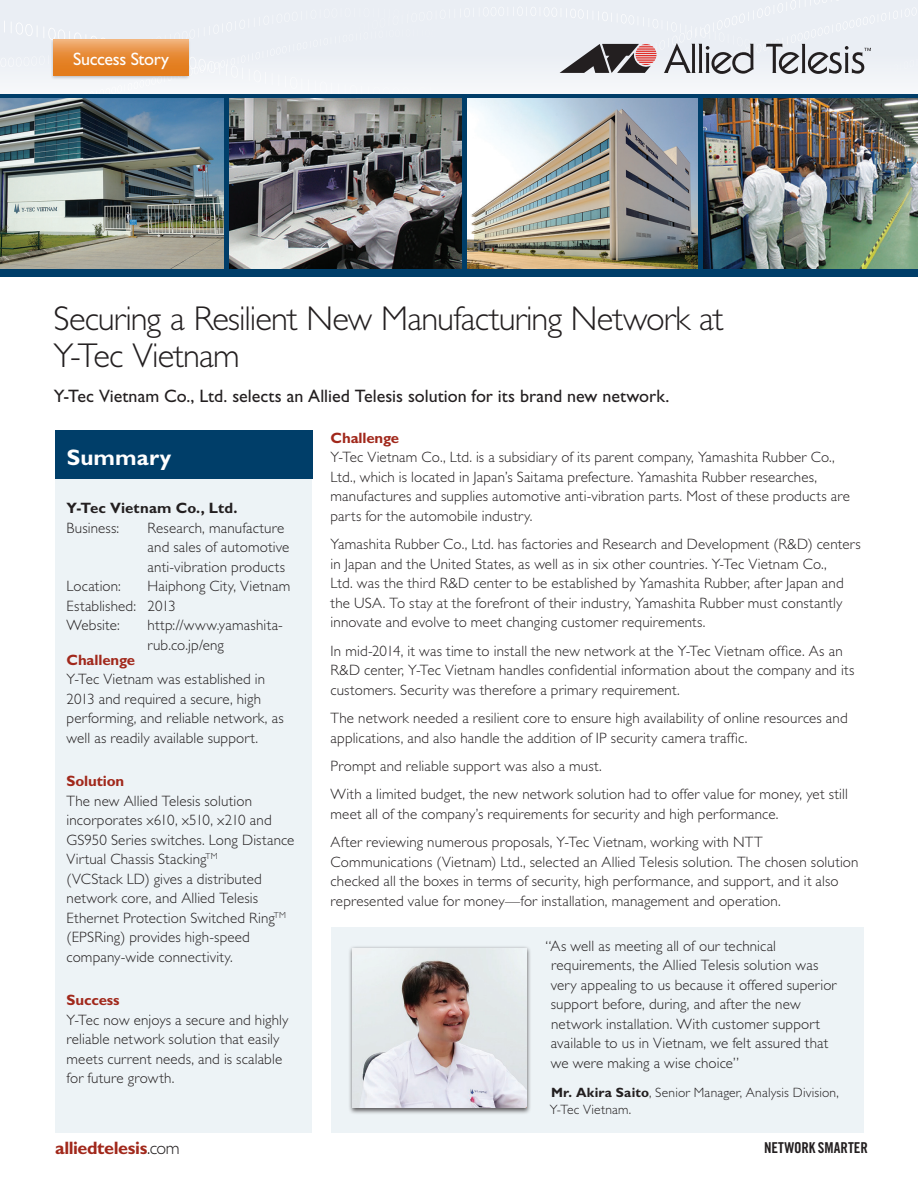
<style>
.page{position:relative;width:918px;height:1188px;background:#fff}
.page>*{position:absolute;margin:0;border:0;box-sizing:border-box;transform-origin:0 0}
.t1{font:300 34.5px/37.5px "Gill Sans Std";letter-spacing:-.025em;color:#231f20}
.t2{font:700 22.5px "Gill Sans Std";letter-spacing:.005em;color:#fff}
.t3{font:18px "Gill Sans Std";color:#231f20}
.t4{font:700 18px "Gill Sans Std";letter-spacing:-.02em;color:#a1281b}
.t5{font:18px "Gill Sans Std";letter-spacing:-.02em;color:#fff}
.t6{font:300 15px/19.5px "Gill Sans Std";letter-spacing:.01em;color:#231f20}
.t7{font:700 15px "Gill Sans Std";letter-spacing:-.01em;color:#a1281b}
.t8{font:700 15px "Gill Sans Std";letter-spacing:.01em;color:#231f20}
.t9{font:15px "Trade Gothic Bold Cond Twenty";letter-spacing:-.005em;color:#231f20}
.t10{font:300 13.5px/16.5px "Gill Sans Std";letter-spacing:.015em;color:#231f20}
.s1{font-weight:300;color:#231f20}
.s2{font-weight:700}
</style>
<div class="page">
<div style="left:0;top:0;width:918px;height:116px;background:#eaeef4"></div>
<svg style="left:4px;top:21px;width:101px;height:18px"></svg>
<svg style="left:849px;top:7px;width:68px;height:21px"></svg>
<div style="left:194px;top:86px;width:540px;height:8px;background:#f6f8fa"></div>
<svg style="left:487px;top:7px;width:70px;height:10px"></svg>
<svg style="left:732px;top:0;width:106px;height:26px"></svg>
<svg style="left:560px;top:44px;width:97px;height:29px"></svg>
<svg style="left:664px;top:43px;width:90px;height:31px"></svg>
<svg style="left:766px;top:44px;width:105px;height:30px"></svg>
<img style="left:703px;top:98px;width:215px;height:172px">
<img style="left:467px;top:98px;width:231px;height:172px">
<img style="left:0;top:98px;width:224px;height:172px">
<img style="left:229px;top:98px;width:233px;height:172px">
<div style="left:55px;top:433px;width:257px;height:700px;background:#edf3f6"></div>
<div style="left:0;top:270px;width:918px;height:7px;background:#003e69"></div>
<div style="left:55px;top:431px;width:258px;height:48px;background:#003e69"></div>
<hr style="left:0;top:94px;width:918px;height:4px;background:#003e69">
<div style="left:224px;top:96px;width:5px;height:176px;background:#003e69"></div>
<div style="left:462px;top:96px;width:5px;height:177px;background:#003e69"></div>
<div style="left:698px;top:98px;width:5px;height:177px;background:#003e69"></div>
<div style="left:51px;top:39px;width:140px;height:41px;background:#231f20;opacity:.25"></div>
<svg style="left:54px;top:40px;width:134px;height:36px;background:#e78c39"></svg>
<div style="left:331px;top:927px;width:533px;height:206px;background:#edf3f6"></div>
<div style="left:348px;top:946px;width:184px;height:169px;background:#231f20;opacity:.75"></div>
<img style="left:353px;top:948px;width:174px;height:160px">
<p class="t5" style="left:73px;top:49px;width:97px">Success Story</p>
<h1 class="t1" style="left:54px;top:300px;width:671px">Securing a Resilient New Manufacturing Network at<br>Y-Tec Vietnam</h1>
<p class="t3" style="left:54px;top:386px;width:617px">Y-Tec Vietnam Co., Ltd. selects an Allied Telesis solution for its brand new network.</p>
<h2 class="t2" style="left:67px;top:444px;width:106px">Summary</h2>
<p class="t8" style="left:67px;top:499px;width:172px">Y-Tec Vietnam Co., Ltd.</p>
<p class="t6" style="left:67px;top:518px;width:54px">Business:</p>
<p class="t6" style="left:148px;top:518px;width:143px">Research, manufacture and sales of automotive anti-vibration products</p>
<p class="t6" style="left:67px;top:576px;width:56px">Location:</p>
<p class="t6" style="left:67px;top:576px;width:225px;text-indent:81px">Haiphong City, Vietnam<br>Established: 2013<br>Website:</p>
<p class="t6" style="left:148px;top:615px;width:137px">http://www.yamashita&shy;rub.co.jp/eng</p>
<p class="t7" style="left:67px;top:651px;width:70px">Challenge</p>
<p class="t6" style="left:67px;top:669px;width:219px">Y-Tec Vietnam was established in 2013 and required a secure, high performing, and reliable network, as well as readily available support.</p>
<p class="t7" style="left:67px;top:772px;width:59px">Solution</p>
<p class="t6" style="left:67px;top:791px;width:229px">The new Allied Telesis solution incorporates x610, x510, x210 and GS950 Series switches. Long Distance Virtual Chassis Stacking<sup>TM<br></sup>(VCStack LD) gives a distributed network core, and Allied Telesis Ethernet Protection Switched Ring<sup>TM </sup>(EPSRing) provides high-speed company-wide connectivity.</p>
<p class="t7" style="left:67px;top:991px;width:55px">Success</p>
<p class="t6" style="left:67px;top:1010px;width:223px">Y-Tec now enjoys a secure and highly reliable network solution that easily meets current needs, and is scalable for future growth.</p>
<p class="t4" style="left:55px;top:1137px;width:126px">alliedtelesis<span class="s1">.com</span></p>
<p class="t7" style="left:331px;top:429px;width:70px">Challenge</p>
<p class="t6" style="left:331px;top:447px;width:521px">Y-Tec Vietnam Co., Ltd. is a subsidiary of its parent company, Yamashita Rubber Co., Ltd., which is located in Japan’s Saitama prefecture. Yamashita Rubber researches, manufactures and supplies automotive anti-vibration parts. Most of these products are parts for the automobile industry.</p>
<p class="t6" style="left:331px;top:534px;width:532px">Yamashita Rubber Co., Ltd. has factories and Research and Development (R&amp;D) centers in Japan and the United States, as well as in six other countries. Y-Tec Vietnam Co.,<br>Ltd. was the third R&amp;D center to be established by Yamashita Rubber, after Japan and the USA. To stay at the forefront of their industry, Yamashita Rubber must constantly innovate and evolve to meet changing customer requirements.</p>
<p class="t6" style="left:331px;top:641px;width:525px">In mid-2014, it was time to install the new network at the Y-Tec Vietnam office. As an<br>R&amp;D center, Y-Tec Vietnam handles confidential information about the company and its customers. Security was therefore a primary requirement.</p>
<p class="t6" style="left:331px;top:708px;width:519px">The network needed a resilient core to ensure high availability of online resources and applications, and also handle the addition of IP security camera traffic.</p>
<p class="t6" style="left:331px;top:752px;width:519px;line-height:28.5px">Prompt and reliable support was also a must.<br>With a limited budget, the new network solution had to offer value for money, yet still</p>
<p class="t6" style="left:331px;top:800px;width:450px;line-height:28.5px">meet all of the company’s requirements for security and high performance.<br>After reviewing numerous proposals, Y-Tec Vietnam, working with NTT</p>
<p class="t6" style="left:331px;top:852px;width:530px">Communications (Vietnam) Ltd., selected an Allied Telesis solution. The chosen solution checked all the boxes in terms of security, high performance, and support, and it also represented value for money—for installation, management and operation.</p>
<p class="t6" style="left:551px;top:936px;width:287px;text-indent:-5px">“As well as meeting all of our technical requirements, the Allied Telesis solution was very appealing to us because it offered superior support before, during, and after the new network installation. With customer support available to us in Vietnam, we felt assured that we were making a wise choice”</p>
<p class="t10" style="left:550px;top:1085px;width:291px"><span class="s2">Mr. Akira Saito</span>, Senior Manager, Analysis Division,<br>Y-Tec Vietnam.</p>
<p class="t9" style="left:764px;top:1139px;width:105px">NETWORK SMARTER</p>
</div>
